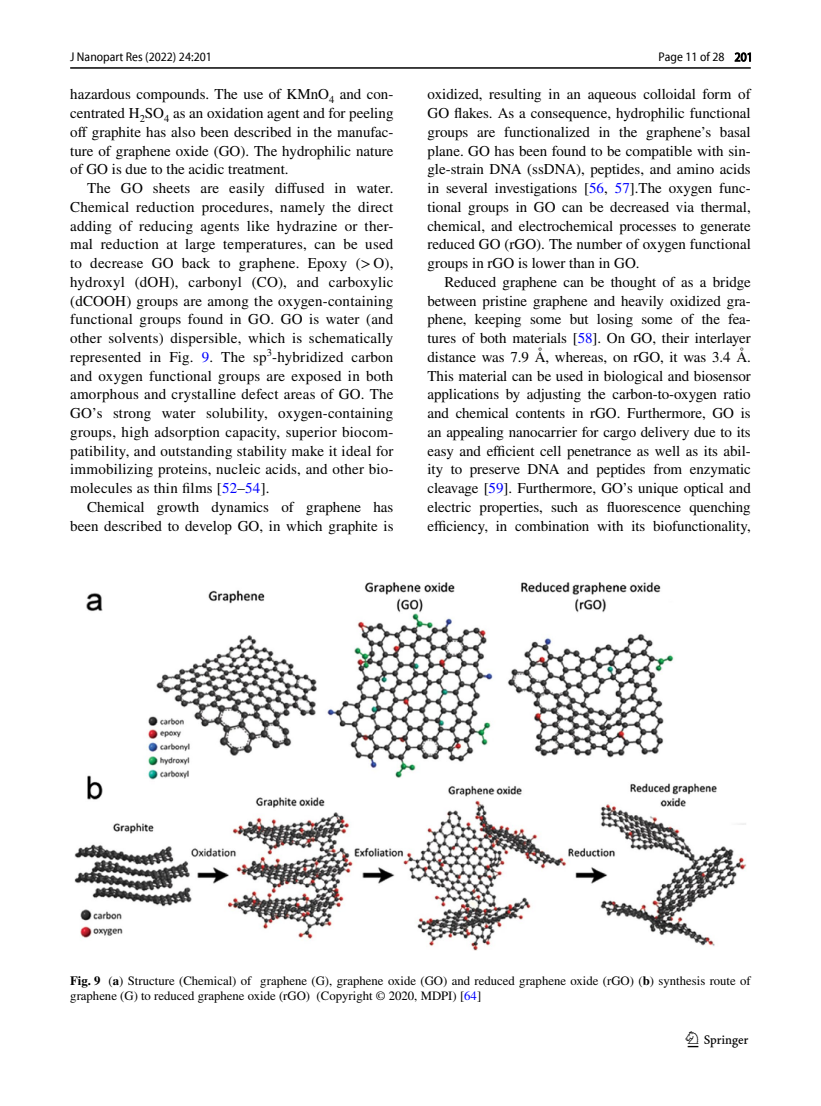
<style>
.page{position:relative;width:821px;height:1106px;background:#fff}
.page>*{position:absolute;margin:0;border:0;box-sizing:border-box;transform-origin:0 0}
.t1{font:22.5px "Springnew Regular 3";color:#000}
.t2{font:15px/18.8px "STIX";color:#000;text-align:justify}
.t3{font:12.75px/15px "STIX";color:#000}
.t4{font:semi-condensed 12.75px "Myriad Pro Unic";color:#000}
.s1{color:#00f}
.s2{font-weight:700}
</style>
<div class="page">
<hr style="left:70px;top:67px;width:680px;height:2px;background:#000">
<img style="left:74px;top:583px;width:672px;height:367px">
<p class="t4" style="left:70px;top:52px;width:143px">J Nanopart Res (2022) 24:201</p>
<p class="t2" style="left:70px;top:86px;width:325px">hazardous compounds. The use of KMnO<sub>4</sub> and con&shy;centrated H<sub>2</sub>SO<sub>4</sub> as an oxidation agent and for peeling off graphite has also been described in the manufac&shy;ture of graphene oxide (GO). The hydrophilic nature of GO is due to the acidic treatment.</p>
<p class="t2" style="left:70px;top:180px;width:325px;text-indent:17px">The GO sheets are easily diffused in water.<br>Chemical reduction procedures, namely the direct adding of reducing agents like hydrazine or ther&shy;mal reduction at large temperatures, can be used to decrease GO back to graphene. Epoxy (&gt; O), hydroxyl (dOH), carbonyl (CO), and carboxylic (dCOOH) groups are among the oxygen-containing functional groups found in GO. GO is water (and other solvents) dispersible, which is schematically represented in Fig. <span class="s1">9</span>. The sp<sup>3</sup>-hybridized carbon and oxygen functional groups are exposed in both amorphous and crystalline defect areas of GO. The GO’s strong water solubility, oxygen-containing groups, high adsorption capacity, superior biocom&shy;patibility, and outstanding stability make it ideal for immobilizing proteins, nucleic acids, and other bio&shy;molecules as thin films [<span class="s1">52</span>–<span class="s1">54</span>].</p>
<p class="t2" style="left:70px;top:498px;width:325px;text-align:right">Chemical growth dynamics of graphene has been described to develop GO, in which graphite is</p>
<p class="t4" style="left:658px;top:52px;width:96px">Page 11 of 28 201</p>
<p class="t2" style="left:427px;top:86px;width:325px">oxidized, resulting in an aqueous colloidal form of GO flakes. As a consequence, hydrophilic functional groups are functionalized in the graphene’s basal plane. GO has been found to be compatible with sin&shy;gle-strain DNA (ssDNA), peptides, and amino acids in several investigations [<span class="s1">56</span>, <span class="s1">57</span>].The oxygen func&shy;tional groups in GO can be decreased via thermal, chemical, and electrochemical processes to generate reduced GO (rGO). The number of oxygen functional groups in rGO is lower than in GO.</p>
<p class="t2" style="left:427px;top:273px;width:325px;text-indent:17px">Reduced graphene can be thought of as a bridge between pristine graphene and heavily oxidized gra&shy;phene, keeping some but losing some of the fea&shy;tures of both materials [<span class="s1">58</span>]. On GO, their interlayer distance was 7.9 Å, whereas, on rGO, it was 3.4 Å.<br>This material can be used in biological and biosensor applications by adjusting the carbon-to-oxygen ratio and chemical contents in rGO. Furthermore, GO is an appealing nanocarrier for cargo delivery due to its easy and efficient cell penetrance as well as its abil&shy;ity to preserve DNA and peptides from enzymatic cleavage [<span class="s1">59</span>]. Furthermore, GO’s unique optical and electric properties, such as fluorescence quenching efficiency, in combination with its biofunctionality,</p>
<p class="t3" style="left:70px;top:974px;width:682px"><span class="s2">Fig. 9</span> (<span class="s2">a</span>) Structure (Chemical) of graphene (G), graphene oxide (GO) and reduced graphene oxide (rGO) (<span class="s2">b</span>) synthesis route of graphene (G) to reduced graphene oxide (rGO) (Copyright © 2020, MDPI) [<span class="s1">64</span>]</p>
<h1 class="t1" style="left:687px;top:1031px;width:62px">1 3</h1>
</div>
